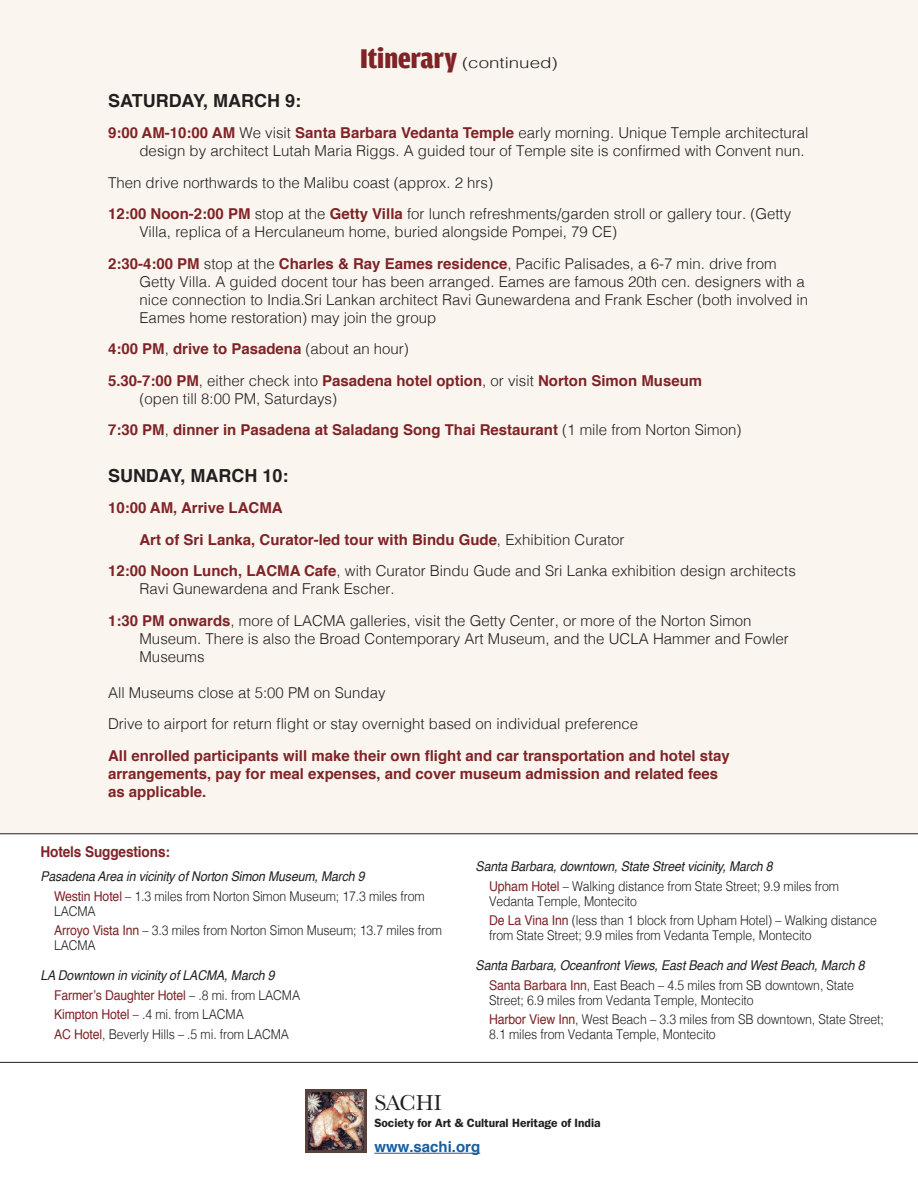
<style>
.page{position:relative;width:918px;height:1188px;background:#fff}
.page>*{position:absolute;margin:0;border:0;box-sizing:border-box;transform-origin:0 0}
.t1{font:22.5px "Baskerville";letter-spacing:-.025em;color:#231f20}
.t2{font:700 18px "Helvetica";color:#231f20}
.t3{font:300 15px/18px "Helvetica";color:#231f20}
.t4{font:700 15px/31.5px "Helvetica";color:#7f2327}
.t5{font:300 15px "Helvetica";color:#231f20;scale:1.25 1}
.t6{font:700 15px "Helvetica";color:#7f2327;scale:.91 1}
.t7{font:700 15px "Helvetica";color:#175d9e}
.t8{font:300 13.5px/19.5px "Helvetica";letter-spacing:-.01em;color:#231f20;scale:.91 1}
.t9{font:italic 13.5px/19.5px "Helvetica";letter-spacing:-.01em;color:#231f20;scale:.91 1}
.t10{font:600 12px "Franklin Gothic";letter-spacing:-.005em;color:#231f20}
.s1{font-family:"Amplitude Comp";font-weight:900;font-size:28.5px;color:#7f2327}
.s2{font-weight:700;color:#7f2327}
.s3{font-weight:300;color:#231f20}
.s4{font-style:normal;color:#7f2327}
.s5{font-weight:300;font-style:normal}
.s6{font-weight:400;color:#7f2327}
.s7{font-weight:400;font-style:italic}
</style>
<div class="page">
<div style="left:0;top:0;width:918px;height:832px;background:#faf6ef"></div>
<hr style="left:374px;top:1153px;width:106px;height:1px;background:#175d9e">
<img style="left:305px;top:1090px;width:62px;height:63px">
<hr style="left:0;top:833px;width:918px;height:1px;background:#231f20">
<hr style="left:0;top:1062px;width:918px;height:1px;background:#231f20">
<p class="t5" style="left:360px;top:50px;width:160px"><span class="s1">Itinerary</span> (continued)</p>
<p class="t2" style="left:108px;top:86px;width:195px">SATURDAY, MARCH 9:</p>
<p class="t3" style="left:108px;top:123px;width:702px;text-align:right"><span class="s2">9:00 AM-10:00 AM</span> We visit <span class="s2">Santa Barbara Vedanta Temple</span> early morning. Unique Temple architectural design by architect Lutah Maria Riggs. A guided tour of Temple site is confirmed with Convent nun.</p>
<p class="t3" style="left:108px;top:166px;width:685px;line-height:31.5px">Then drive northwards to the Malibu coast (approx. 2 hrs)<br><span class="s2">12:00 Noon-2:00 PM</span> stop at the <span class="s2">Getty Villa</span> for lunch refreshments/garden stroll or gallery tour. (Getty</p>
<p class="t3" style="left:108px;top:215px;width:670px;line-height:31.5px;text-indent:32px">Villa, replica of a Herculaneum home, buried alongside Pompei, 79 CE)<br><span class="s2">2:30-4:00 PM</span> stop at the <span class="s2">Charles &amp; Ray Eames residence</span>, Pacific Palisades, a 6-7 min. drive from</p>
<p class="t3" style="left:140px;top:272px;width:670px">Getty Villa. A guided docent tour has been arranged. Eames are famous 20th cen. designers with a nice connection to India.Sri Lankan architect Ravi Gunewardena and Frank Escher (both involved in<br>Eames home restoration) may join the group</p>
<p class="t4" style="left:108px;top:334px;width:596px">4:00 PM<span class="s3">,</span> drive to Pasadena <span class="s3">(about an hour)<br></span>5.30-7:00 PM<span class="s3">, either check into</span> Pasadena hotel option<span class="s3">, or visit</span> Norton Simon Museum</p>
<p class="t4" style="left:108px;top:383px;width:635px;text-indent:32px"><span class="s3">(open till 8:00 PM, Saturdays)<br></span>7:30 PM<span class="s3">,</span> dinner in Pasadena at Saladang Song Thai Restaurant <span class="s3">(1 mile from Norton Simon)</span></p>
<p class="t2" style="left:108px;top:461px;width:182px">SUNDAY, MARCH 10:</p>
<p class="t4" style="left:108px;top:493px;width:176px">10:00 AM, Arrive LACMA</p>
<p class="t4" style="left:140px;top:524px;width:487px">Art of Sri Lanka, Curator-led tour with Bindu Gude<span class="s3">, Exhibition Curator</span></p>
<p class="t3" style="left:108px;top:561px;width:689px"><span class="s2">12:00 Noon Lunch, LACMA Cafe</span>, with Curator Bindu Gude and Sri Lanka exhibition design architects</p>
<p class="t3" style="left:108px;top:572px;width:645px;line-height:31.5px;text-indent:32px">Ravi Gunewardena and Frank Escher.<br><span class="s2">1:30 PM onwards</span>, more of LACMA galleries, visit the Getty Center, or more of the Norton Simon</p>
<p class="t3" style="left:140px;top:629px;width:651px">Museum. There is also the Broad Contemporary Art Museum, and the UCLA Hammer and Fowler<br>Museums</p>
<p class="t3" style="left:108px;top:676px;width:532px;line-height:31.5px">All Museums close at 5:00 PM on Sunday<br>Drive to airport for return flight or stay overnight based on individual preference</p>
<p class="t4" style="left:108px;top:747px;width:623px;line-height:18px">All enrolled participants will make their own flight and car transportation and hotel stay arrangements, pay for meal expenses, and cover museum admission and related fees as applicable.</p>
<p class="t6" style="left:40px;top:840px;width:144px">Hotels Suggestions:</p>
<p class="t9" style="left:54px;top:867px;width:409px;text-indent:-14px">Pasadena Area in vicinity of Norton Simon Museum, March 9<br><span class="s4">Westin Hotel</span> <span class="s5">– 1.3 miles from Norton Simon Museum; 17.3 miles from</span></p>
<p class="t8" style="left:54px;top:900px;width:428px">LACMA<br><span class="s6">Arroyo Vista Inn</span> – 3.3 miles from Norton Simon Museum; 13.7 miles from</p>
<p class="t8" style="left:54px;top:935px;width:47px">LACMA</p>
<p class="t8" style="left:54px;top:965px;width:272px;text-indent:-14px"><span class="s7">LA Downtown in vicinity of LACMA, March 9<br></span><span class="s6">Farmer’s Daughter Hotel</span> – .8 mi. from LACMA <span class="s6">Kimpton Hotel</span> – .4 mi. from LACMA<br><span class="s6">AC Hotel</span>, Beverly Hills – .5 mi. from LACMA</p>
<p class="t9" style="left:489px;top:857px;width:386px;text-indent:-14px">Santa Barbara, downtown, State Street vicinity, March 8<br><span class="s4">Upham Hotel</span> <span class="s5">– Walking distance from State Street; 9.9 miles from</span></p>
<p class="t8" style="left:489px;top:890px;width:428px">Vedanta Temple, Montecito<br><span class="s6">De La Vina Inn</span> (less than 1 block from Upham Hotel) – Walking distance</p>
<p class="t8" style="left:489px;top:925px;width:356px">from State Street; 9.9 miles from Vedanta Temple, Montecito</p>
<p class="t9" style="left:476px;top:956px;width:429px;text-align:center">Santa Barbara, Oceanfront Views, East Beach and West Beach, March 8<br><span class="s4">Santa Barbara Inn</span><span class="s5">, East Beach – 4.5 miles from SB downtown, State</span></p>
<p class="t8" style="left:489px;top:989px;width:435px">Street; 6.9 miles from Vedanta Temple, Montecito<br><span class="s6">Harbor View Inn</span>, West Beach – 3.3 miles from SB downtown, State Street;</p>
<p class="t8" style="left:489px;top:1024px;width:251px">8.1 miles from Vedanta Temple, Montecito</p>
<h1 class="t1" style="left:374px;top:1088px;width:69px">SACHI</h1>
<p class="t10" style="left:374px;top:1115px;width:228px">Society for Art &amp; Cultural Heritage of India</p>
<p class="t7" style="left:374px;top:1135px;width:107px">www.sachi.org</p>
</div>
